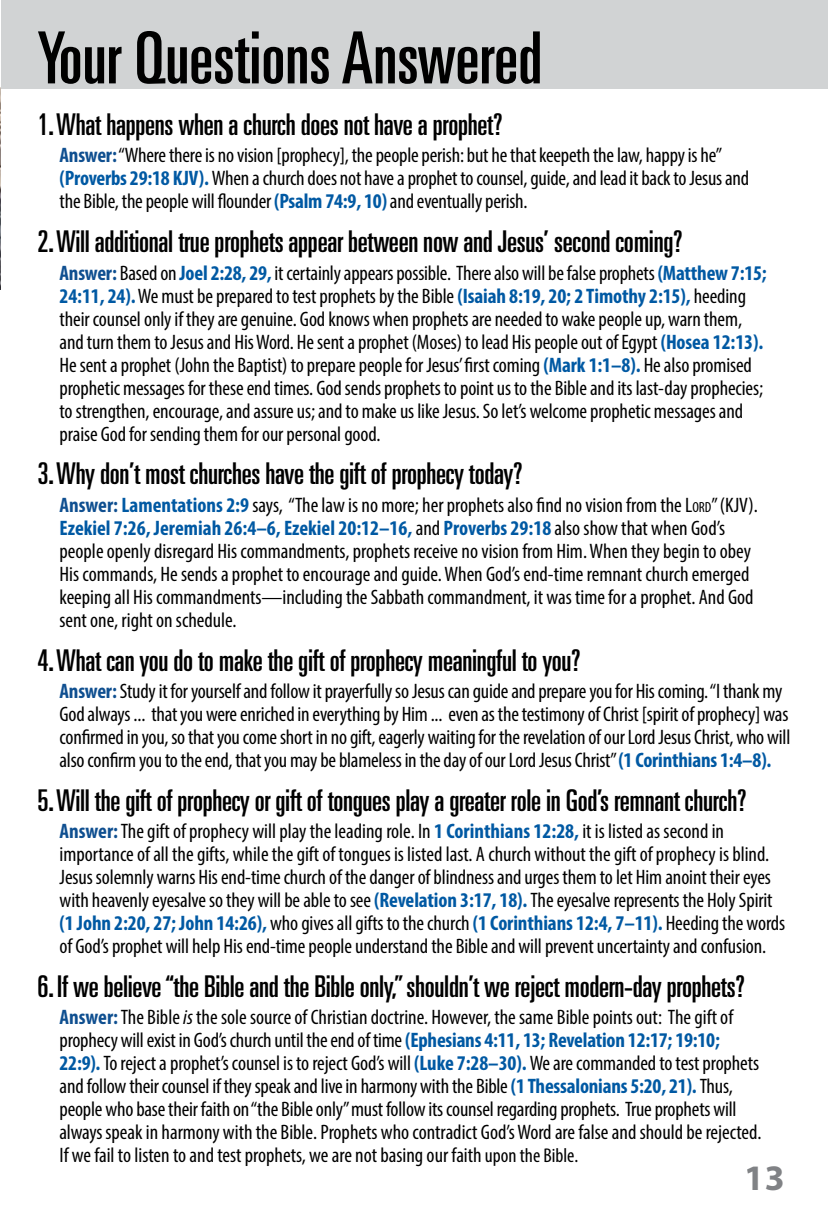
<style>
.page{position:relative;width:828px;height:1224px;background:#fff}
.page>*{position:absolute;margin:0;border:0;box-sizing:border-box;transform-origin:0 0}
.t1{font:ultra-condensed 72px "Univers";color:#000}
.t2{font:700 36px "Myriad Pro";color:#808285}
.Extra_Questions{font:ultra-condensed 30px "Univers";letter-spacing:-.01em;color:#000}
.Below_Question{font:condensed 21px/23px "Myriad Pro";letter-spacing:-.005em;color:#000}
.s1{font-weight:700;color:#0f4f90}
.s2{font-weight:700;color:#0059a3}
.s3{font-style:inherit}
.s4{font-size:14.6px}
.s5{font-style:italic}
.s6{font-size:20px}
</style>
<div class="page">
<div style="left:1px;top:0;width:827px;height:31px;background:#d1d3d4"></div>
<img style="left:0;top:87px;width:1px;height:203px">
<div style="left:1px;top:18px;width:827px;height:71px;background:#d1d3d4"></div>
<p class="t1" style="left:37px;top:17px;width:507px">Your Questions Answered</p>
<p class="Extra_Questions" style="left:38px;top:108px;width:466px">1. What happens when a church does not have a prophet?</p>
<p class="Below_Question" style="left:60px;top:144px;width:691px"><span class="s1">Answer:</span> “Where there is no vision [prophecy], the people perish: but he that keepeth the law, happy is he” <span class="s2">(Proverbs 29:18 KJV).</span>When a church does not have a prophet to counsel, guide, and lead it back to Jesus and the Bible, the people will flounder <span class="s2">(Psalm 74:9, 10)</span> and eventually perish.</p>
<p class="Extra_Questions" style="left:38px;top:225px;width:646px">2. Will additional true prophets appear between now and Jesus’ second coming?</p>
<p class="Below_Question" style="left:60px;top:261px;width:709px"><span class="s1">Answer:</span> Based on <span class="s2">Joel 2:28, 29,</span> it certainly appears possible. There also will be false prophets <span class="s2">(Matthew 7:15; 24:11, 24).</span> We must be prepared to test prophets by the Bible <span class="s2">(Isaiah 8:19, 20; 2 Timothy 2:15),</span> heeding their counsel only if they are genuine. God knows when prophets are needed to wake people up, warn them, and turn them to Jesus and His Word. He sent a prophet (Moses) to lead His people out of Egypt <span class="s2">(Hosea 12:13).<br></span>He sent a prophet (John the Baptist) to prepare people for Jesus’ first coming <span class="s2">(Mark 1:1–8).</span> He also promised prophetic messages for these end times. God sends prophets to point us to the Bible and its last-day prophecies; to strengthen, encourage, and assure us; and to make us like Jesus. So let’s welcome prophetic messages and praise God for sending them for our personal good.</p>
<p class="Extra_Questions" style="left:38px;top:457px;width:486px">3. Why don’t most churches have the gift of prophecy today?</p>
<p class="Below_Question" style="left:60px;top:493px;width:700px"><span class="s1">Answer:</span> <span class="s2">Lamentations 2:9</span> says, “The law is no more; her prophets also find no vision from the <span class="s3">L</span><span class="s4">ord</span>” (KJV).<br><span class="s2">Ezekiel 7:26, Jeremiah 26:4–6, Ezekiel 20:12–16,</span> and <span class="s2">Proverbs 29:18</span> also show that when God’s people openly disregard His commandments, prophets receive no vision from Him. When they begin to obey His commands, He sends a prophet to encourage and guide. When God’s end-time remnant church emerged keeping all His commandments—including the Sabbath commandment, it was time for a prophet. And God sent one, right on schedule.</p>
<p class="Extra_Questions" style="left:38px;top:643px;width:544px">4. What can you do to make the gift of prophecy meaningful to you?</p>
<p class="Below_Question" style="left:60px;top:679px;width:732px"><span class="s1">Answer:</span> Study it for yourself and follow it prayerfully so Jesus can guide and prepare you for His coming. “I thank my God always ... that you were enriched in everything by Him ... even as the testimony of Christ [spirit of prophecy] was confirmed in you, so that you come short in no gift, eagerly waiting for the revelation of our Lord Jesus Christ, who will also confirm you to the end, that you may be blameless in the day of our Lord Jesus Christ” <span class="s2">(1 Corinthians 1:4–8).</span></p>
<p class="Extra_Questions" style="left:38px;top:783px;width:710px">5. Will the gift of prophecy or gift of tongues play a greater role in God’s remnant church?</p>
<p class="Below_Question" style="left:60px;top:819px;width:727px"><span class="s1">Answer:</span> The gift of prophecy will play the leading role. In <span class="s2">1 Corinthians 12:28,</span> it is listed as second in importance of all the gifts, while the gift of tongues is listed last. A church without the gift of prophecy is blind.<br>Jesus solemnly warns His end-time church of the danger of blindness and urges them to let Him anoint their eyes with heavenly eyesalve so they will be able to see <span class="s2">(Revelation 3:17, 18).</span> The eyesalve represents the Holy Spirit <span class="s2">(1 John 2:20, 27; John 14:26),</span> who gives all gifts to the church <span class="s2">(1 Corinthians 12:4, 7–11).</span> Heeding the words of God’s prophet will help His end-time people understand the Bible and will prevent uncertainty and confusion.</p>
<p class="Extra_Questions" style="left:38px;top:969px;width:709px">6. If we believe “the Bible and the Bible only,” shouldn’t we reject modern-day prophets?</p>
<p class="Below_Question" style="left:60px;top:1005px;width:703px"><span class="s1">Answer:</span> The Bible <span class="s5">is</span> the sole source of Christian doctrine. However, the same Bible points out: The gift of prophecy will exist in God’s church until the end of time <span class="s2">(Ephesians 4:11, 13; Revelation 12:17; 19:10; 22:9).</span> To reject a prophet’s counsel is to reject God’s will <span class="s2">(Luke 7:28–30).</span> We are commanded to test prophets and follow their counsel if they speak and live in harmony with the Bible <span class="s2">(1 Thessalonians 5:20, 21).</span> Thus, people who base their faith on “the Bible only” must follow its counsel regarding prophets. True prophets will always speak in harmony with the Bible. Prophets who contradict God’s Word are false and should be rejected.<br>If we fail to listen to and test prophets, we are not basing our faith <span class="s6">upon the Bible.</span></p>
<h2 class="t2" style="left:745px;top:1155px;width:41px">13</h2>
</div>
